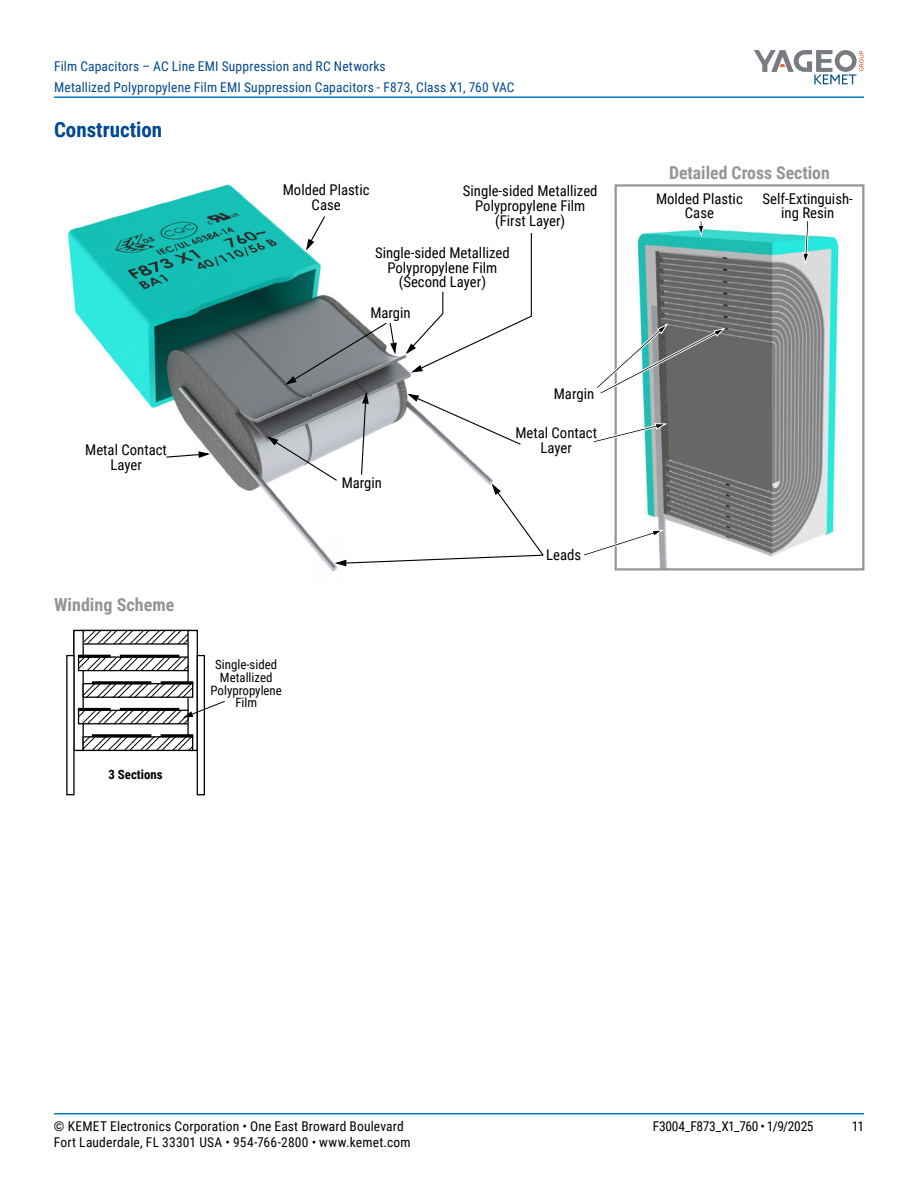
<style>
.page{position:relative;width:918px;height:1188px;background:#fff}
.page>*{position:absolute;margin:0;border:0;box-sizing:border-box;transform-origin:0 0}
.t1{font:700 21px "Roboto Condensed";color:#004990}
.t2{font:700 18px "Roboto Condensed";letter-spacing:.005em;color:#939598}
.t3{font:700 17.85px "Roboto Condensed";color:#939598}
.t4{font:14.85px/14.9px "Roboto Condensed";color:#000;text-align:center}
.t5{font:13.5px/21px "Roboto Condensed";letter-spacing:.01em;color:#004990}
.t6{font:13.5px "Roboto Condensed";letter-spacing:.015em;color:#000}
.t7{font:13.5px "Roboto Condensed";letter-spacing:-.025em;color:#000}
.t8{font:12.9px/12.9px "Roboto Condensed";color:#000;text-align:center}
.t9{font:700 12.9px "Roboto Condensed";color:#000}
</style>
<div class="page">
<hr style="left:54px;top:1113px;width:810px;height:2px;background:#007dc3">
<hr style="left:54px;top:96px;width:810px;height:2px;background:#007dc3">
<svg style="left:754px;top:50px;width:110px;height:34px"></svg>
<img style="left:68px;top:184px;width:270px;height:388px">
<img style="left:637px;top:229px;width:202px;height:339px">
<div style="left:615px;top:184px;width:249px;height:387px;border:2px solid #939598"></div>
<svg style="left:165px;top:450px;width:48px;height:9px"></svg>
<svg style="left:697px;top:220px;width:8px;height:18px"></svg>
<svg style="left:802px;top:221px;width:8px;height:45px"></svg>
<svg style="left:593px;top:423px;width:75px;height:21px"></svg>
<svg style="left:584px;top:529px;width:81px;height:28px"></svg>
<svg style="left:597px;top:323px;width:129px;height:72px"></svg>
<svg style="left:265px;top:215px;width:279px;height:352px"></svg>
<svg style="left:84px;top:632px;width:103px;height:11px"></svg>
<div style="left:81px;top:630px;width:109px;height:15px;border:1px solid #000"></div>
<div style="left:188px;top:631px;width:9px;height:119px;background:#fff"></div>
<div style="left:187px;top:630px;width:11px;height:121px;border:1px solid #000"></div>
<div style="left:74px;top:631px;width:9px;height:119px;background:#fff"></div>
<div style="left:73px;top:630px;width:11px;height:121px;border:1px solid #000"></div>
<svg style="left:80px;top:658px;width:107px;height:11px"></svg>
<div style="left:78px;top:656px;width:111px;height:15px;border:1px solid #000"></div>
<svg style="left:85px;top:685px;width:106px;height:11px"></svg>
<div style="left:83px;top:683px;width:110px;height:15px;border:1px solid #000"></div>
<svg style="left:80px;top:712px;width:107px;height:10px"></svg>
<div style="left:78px;top:710px;width:111px;height:14px;border:1px solid #000"></div>
<svg style="left:85px;top:738px;width:106px;height:11px"></svg>
<div style="left:83px;top:736px;width:110px;height:15px;border:1px solid #000"></div>
<div style="left:120px;top:655px;width:59px;height:3px;border:1px solid #000"></div>
<div style="left:78px;top:655px;width:33px;height:3px;border:1px solid #000"></div>
<div style="left:66px;top:655px;width:9px;height:140px;border:1px solid #000"></div>
<div style="left:197px;top:655px;width:8px;height:140px;border:1px solid #000"></div>
<svg style="left:181px;top:700px;width:44px;height:19px"></svg>
<div style="left:120px;top:708px;width:59px;height:3px;border:1px solid #000"></div>
<div style="left:78px;top:708px;width:33px;height:3px;border:1px solid #000"></div>
<div style="left:92px;top:681px;width:59px;height:3px;border:1px solid #000"></div>
<div style="left:161px;top:681px;width:32px;height:3px;border:1px solid #000"></div>
<div style="left:92px;top:734px;width:59px;height:3px;border:1px solid #000"></div>
<div style="left:161px;top:734px;width:32px;height:3px;border:1px solid #000"></div>
<p class="t5" style="left:54px;top:55px;width:462px">Film Capacitors – AC Line EMI Suppression and RC Networks<br>Metallized Polypropylene Film EMI Suppression Capacitors - F873, Class X1, 760 VAC</p>
<h1 class="t1" style="left:54px;top:115px;width:110px">Construction</h1>
<p class="t4" style="left:283px;top:182px;width:88px">Molded Plastic<br>Case</p>
<p class="t4" style="left:463px;top:183px;width:136px">Single-sided Metallized<br>Polypropylene Film (First Layer)</p>
<p class="t4" style="left:375px;top:245px;width:136px">Single-sided Metallized<br>Polypropylene Film (Second Layer)</p>
<p class="t4" style="left:85px;top:442px;width:83px">Metal Contact<br>Layer</p>
<p class="t2" style="left:54px;top:592px;width:122px">Winding Scheme</p>
<p class="t9" style="left:108px;top:766px;width:56px">3 Sections</p>
<p class="t8" style="left:211px;top:657px;width:73px">Single-sided<br>Metallized<br>Polypropylene<br>Film</p>
<p class="t4" style="left:370px;top:305px;width:42px">Margin</p>
<p class="t4" style="left:342px;top:474px;width:42px">Margin</p>
<p class="t4" style="left:554px;top:386px;width:42px">Margin</p>
<p class="t4" style="left:515px;top:424px;width:83px">Metal Contact<br>Layer</p>
<p class="t4" style="left:546px;top:547px;width:37px">Leads</p>
<p class="t3" style="left:669px;top:160px;width:162px">Detailed Cross Section</p>
<p class="t4" style="left:763px;top:190px;width:92px">Self-Extinguish&shy;ing Resin</p>
<p class="t4" style="left:656px;top:190px;width:88px">Molded Plastic<br>Case</p>
<p class="t6" style="left:54px;top:1116px;width:351px">© KEMET Electronics Corporation • One East Broward Boulevard</p>
<p class="t7" style="left:653px;top:1116px;width:162px">F3004_F873_X1_760 • 1/9/2025</p>
<p class="t6" style="left:852px;top:1116px;width:14px">11</p>
<p class="t6" style="left:54px;top:1133px;width:358px">Fort Lauderdale, FL 33301 USA • 954-766-2800 • www.kemet.com</p>
<p class="t9" style="left:789px;top:1118px;width:50px">1 Section</p>
<p class="t9" style="left:369px;top:1120px;width:50px">1 Section</p>
<p class="t9" style="left:111px;top:1120px;width:50px">1 Section</p>
</div>
